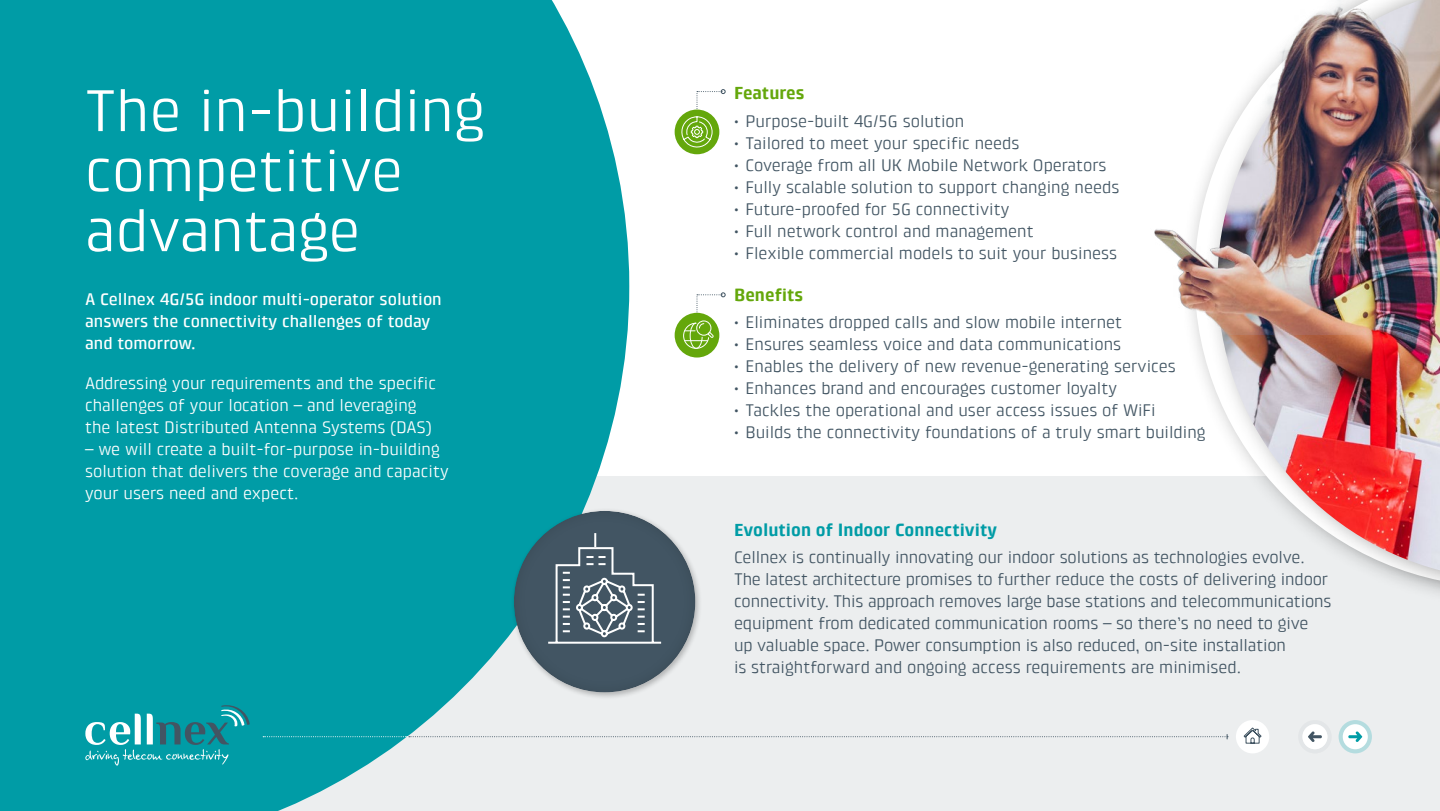
<style>
.page{position:relative;width:1440px;height:811px;background:#fff}
.page>*{position:absolute;margin:0;border:0;box-sizing:border-box;transform-origin:0 0}
.t1{font:60px/60px "Klint Pro";color:#fff}
.t2{font:700 18px "Klint Pro";color:#009ca6}
.t3{font:700 18px "Klint Pro";color:#64a70b}
.t4{font:17px/22px "Klint Pro";color:#425563}
.t5{font:17px/22px "Klint Pro";color:#fff}
.t6{font:500 17px/22px "Klint Pro";color:#fff}
</style>
<div class="page">
<div style="left:0;top:476px;width:1440px;height:335px;background:#eceeef"></div>
<svg style="left:0;top:0;width:629px;height:811px;background:#14a3ac"></svg>
<div style="left:675px;top:110px;width:44px;height:44px;background:#64a70b;border-radius:50%"></div>
<div style="left:675px;top:313px;width:44px;height:44px;background:#64a70b;border-radius:50%"></div>
<svg style="left:683px;top:292px;width:43px;height:57px"></svg>
<svg style="left:680px;top:89px;width:46px;height:61px"></svg>
<div style="left:1181px;top:0;width:259px;height:611px;background:#000;opacity:.45"></div>
<div style="left:1203px;top:0;width:237px;height:597px;background:#000;opacity:.45"></div>
<img style="left:1218px;top:0;width:222px;height:570px">
<img style="left:1154px;top:0;width:264px;height:335px">
<div style="left:510px;top:507px;width:192px;height:192px;background:#000;opacity:.25"></div>
<div style="left:498px;top:496px;width:214px;height:198px;background:#000;opacity:.15"></div>
<svg style="left:546px;top:533px;width:117px;height:111px;background:#5c6d79"></svg>
<svg style="left:85px;top:703px;width:165px;height:62px;background:#23a2ab"></svg>
<svg style="left:263px;top:734px;width:965px;height:5px"></svg>
<svg style="left:1236px;top:720px;width:33px;height:33px"></svg>
<svg style="left:1338px;top:720px;width:34px;height:34px"></svg>
<svg style="left:1303px;top:724px;width:24px;height:25px"></svg>
<h1 class="t1" style="left:85px;top:80px;width:402px">The in-building competitive advantage</h1>
<p class="t6" style="left:85px;top:289px;width:358px">A Cellnex 4G/5G indoor multi-operator solution answers the connectivity challenges of today and tomorrow.</p>
<p class="t5" style="left:85px;top:372px;width:352px">Addressing your requirements and the specific challenges of your location – and leveraging the latest Distributed Antenna Systems (DAS)</p>
<p class="t5" style="left:85px;top:438px;width:365px">– we will create a built-for-purpose in-building solution that delivers the coverage and capacity your users need and expect.</p>
<p class="t3" style="left:734px;top:82px;width:72px">Features</p>
<p class="t4" style="left:734px;top:110px;width:232px">• Purpose-built 4G/5G solution</p>
<p class="t4" style="left:734px;top:132px;width:287px">• Tailored to meet your specific needs</p>
<p class="t4" style="left:734px;top:154px;width:374px">• Coverage from all UK Mobile Network Operators</p>
<p class="t4" style="left:734px;top:176px;width:387px">• Fully scalable solution to support changing needs</p>
<p class="t4" style="left:734px;top:198px;width:277px">• Future-proofed for 5G connectivity</p>
<p class="t4" style="left:734px;top:220px;width:301px">• Full network control and management</p>
<p class="t4" style="left:734px;top:242px;width:385px">• Flexible commercial models to suit your business</p>
<p class="t3" style="left:734px;top:284px;width:71px">Benefits</p>
<p class="t4" style="left:734px;top:311px;width:390px">• Eliminates dropped calls and slow mobile internet</p>
<p class="t4" style="left:734px;top:333px;width:389px">• Ensures seamless voice and data communications</p>
<p class="t4" style="left:734px;top:355px;width:443px">• Enables the delivery of new revenue-generating services</p>
<p class="t4" style="left:734px;top:377px;width:384px">• Enhances brand and encourages customer loyalty</p>
<p class="t4" style="left:734px;top:399px;width:423px">• Tackles the operational and user access issues of WiFi</p>
<p class="t4" style="left:734px;top:421px;width:473px">• Builds the connectivity foundations of a truly smart building</p>
<p class="t2" style="left:734px;top:519px;width:265px">Evolution of Indoor Connectivity</p>
<p class="t4" style="left:734px;top:546px;width:599px">Cellnex is continually innovating our indoor solutions as technologies evolve.<br>The latest architecture promises to further reduce the costs of delivering indoor connectivity. This approach removes large base stations and telecommunications equipment from dedicated communication rooms – so there’s no need to give<br>up valuable space. Power consumption is also reduced, on-site installation<br>is straightforward and ongoing access requirements are minimised.</p>
</div>
